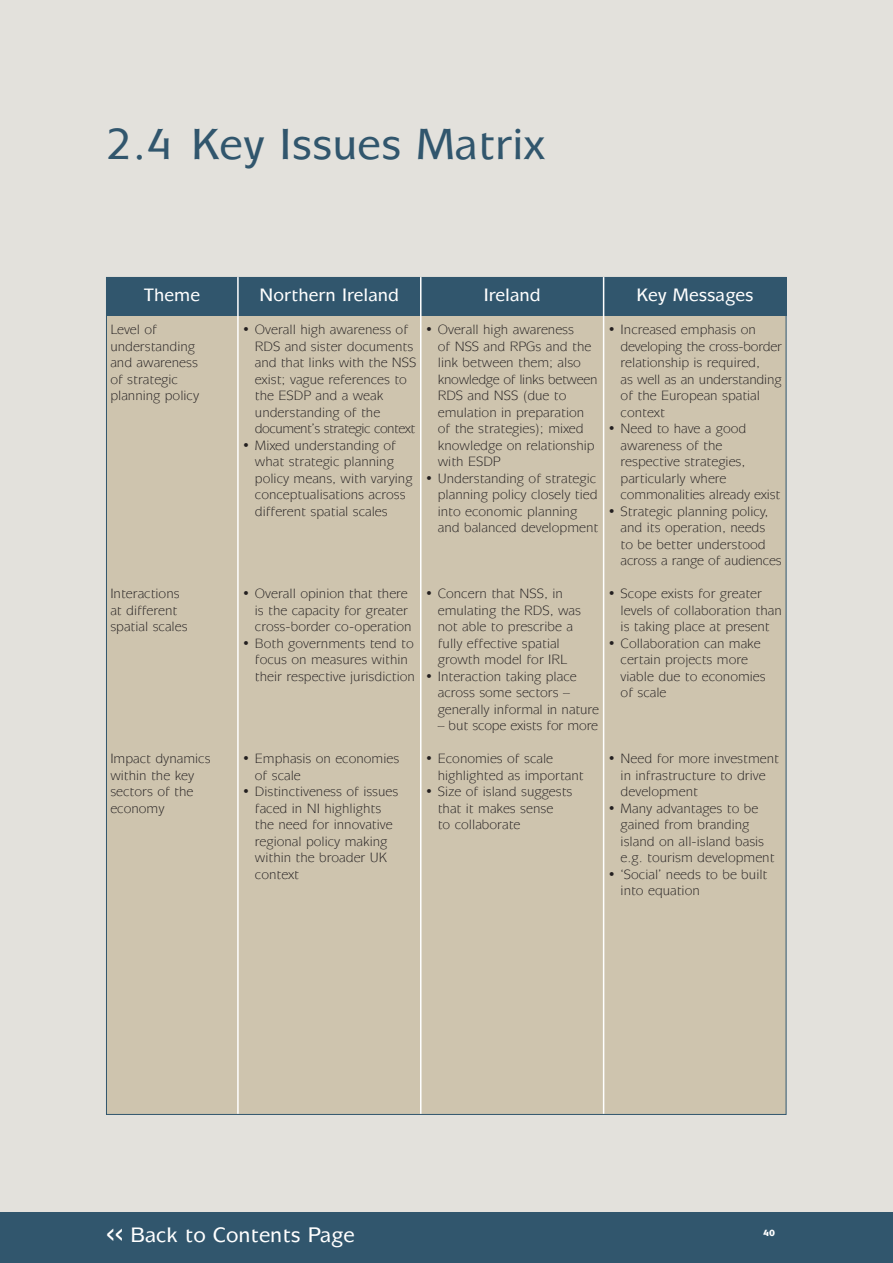
<style>
.page{position:relative;width:893px;height:1263px;background:#fff}
.page>*{position:absolute;margin:0;border:0;box-sizing:border-box;transform-origin:0 0}
.t1{font:500 43.5px "Mixage IT Cby BT";color:#31566d}
.t2{font:500 21px "Mixage IT Cby BT";color:#fff}
.t3{font:500 18px "Mixage IT Cby BT";color:#fff}
.t4{font:13.5px/16.5px "Mixage IT Cby BT";color:#231f20}
.t5{font:900 9px "Mixage IT Cby BT";color:#fff}
.s1{font-family:"Interstate";font-weight:400}
</style>
<div class="page">
<div style="left:0;top:1px;width:893px;height:1262px;background:#e3e1dc"></div>
<div style="left:0;top:1212px;width:893px;height:51px;background:#31566d"></div>
<div style="left:106px;top:277px;width:680px;height:837px;background:#cec4ae"></div>
<div style="left:106px;top:277px;width:680px;height:38px;background:#31566d"></div>
<hr style="left:237px;top:277px;width:2px;height:837px;background:#fff">
<hr style="left:420px;top:277px;width:1px;height:837px;background:#fff">
<hr style="left:603px;top:277px;width:1px;height:837px;background:#fff">
<h1 class="t1" style="left:106px;top:128px;width:441px">2.4 Key Issues Matrix</h1>
<h3 class="t3" style="left:144px;top:288px;width:58px">Theme</h3>
<h3 class="t3" style="left:260px;top:288px;width:141px">Northern Ireland</h3>
<h3 class="t3" style="left:484px;top:288px;width:59px">Ireland</h3>
<h3 class="t3" style="left:636px;top:288px;width:119px">Key Messages</h3>
<p class="t4" style="left:110px;top:323px;width:90px">Level of understanding and awareness of strategic planning policy</p>
<p class="t4" style="left:438px;top:323px;width:161px;text-indent:-13px">• Overall high awareness<br>of NSS and RPGs and the link between them; also knowledge of links between<br>RDS and NSS (due to emulation in preparation of the strategies); mixed knowledge on relationship with ESDP</p>
<p class="t4" style="left:438px;top:471px;width:162px;text-indent:-13px">• Understanding of strategic planning policy closely tied into economic planning and balanced development</p>
<p class="t4" style="left:255px;top:323px;width:163px;text-indent:-13px">• Overall high awareness of<br>RDS and sister documents and that links with the NSS exist; vague references to the ESDP and a weak understanding of the document’s strategic context</p>
<p class="t4" style="left:255px;top:438px;width:159px;text-indent:-13px">• Mixed understanding of what strategic planning policy means, with varying conceptualisations across different spatial scales</p>
<p class="t4" style="left:621px;top:323px;width:163px;text-indent:-13px">• Increased emphasis on developing the cross-border relationship is required,<br>as well as an understanding of the European spatial context</p>
<p class="t4" style="left:621px;top:422px;width:161px;text-indent:-13px">• Need to have a good awareness of the respective strategies, particularly where commonalities already exist</p>
<p class="t4" style="left:621px;top:504px;width:163px;text-indent:-13px">• Strategic planning policy, and its operation, needs<br>to be better understood across a range of audiences</p>
<p class="t4" style="left:621px;top:587px;width:163px;text-indent:-13px">• Scope exists for greater levels of collaboration than is taking place at present</p>
<p class="t4" style="left:621px;top:636px;width:147px;text-indent:-13px">• Collaboration can make certain projects more viable due to economies of scale</p>
<p class="t4" style="left:438px;top:587px;width:145px;text-indent:-13px">• Concern that NSS, in emulating the RDS, was not able to prescribe a fully effective spatial growth model for IRL</p>
<p class="t4" style="left:438px;top:669px;width:163px;text-indent:-13px">• Interaction taking place across some sectors – generally informal in nature</p>
<p class="t4" style="left:438px;top:719px;width:162px">– but scope exists for more</p>
<p class="t4" style="left:438px;top:752px;width:147px;text-indent:-13px">• Economies of scale highlighted as important</p>
<p class="t4" style="left:438px;top:785px;width:136px;text-indent:-13px">• Size of island suggests that it makes sense<br>to collaborate</p>
<p class="t4" style="left:255px;top:587px;width:158px;text-indent:-13px">• Overall opinion that there is the capacity for greater cross-border co-operation</p>
<p class="t4" style="left:255px;top:636px;width:161px;text-indent:-13px">• Both governments tend to focus on measures within their respective jurisdiction</p>
<p class="t4" style="left:110px;top:587px;width:79px">Interactions at different spatial scales</p>
<p class="t4" style="left:621px;top:752px;width:160px;text-indent:-13px">• Need for more investment in infrastructure to drive development</p>
<p class="t4" style="left:621px;top:801px;width:155px;text-indent:-13px">• Many advantages to be gained from branding island on all-island basis e.g. tourism development</p>
<p class="t4" style="left:621px;top:867px;width:148px;text-indent:-13px">• ‘Social’ needs to be built into equation</p>
<p class="t4" style="left:255px;top:752px;width:146px;text-indent:-13px">• Emphasis on economies of scale</p>
<p class="t4" style="left:255px;top:785px;width:145px;text-indent:-13px">• Distinctiveness of issues faced in NI highlights the need for innovative regional policy making within the broader UK context</p>
<p class="t4" style="left:110px;top:752px;width:102px">Impact dynamics within the key sectors of the economy</p>
<h2 class="t2" style="left:106px;top:1227px;width:250px"><span class="s1">&lt;&lt;</span> Back to Contents Page</h2>
<p class="t5" style="left:763px;top:1229px;width:13px">40</p>
</div>
